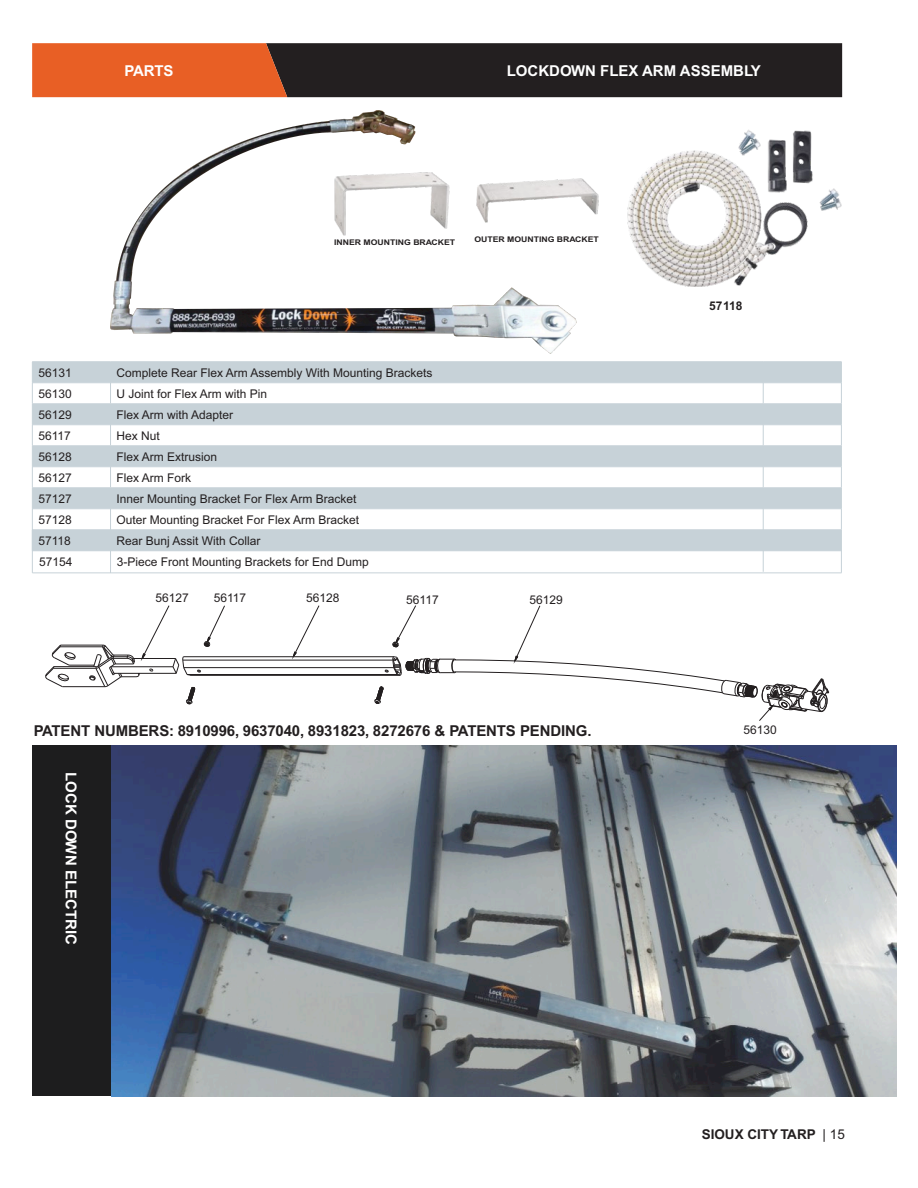
<style>
.page{position:relative;width:918px;height:1188px;background:#fff}
.page>*{position:absolute;margin:0;border:0;box-sizing:border-box;transform-origin:0 0}
.t1{font:700 15px "Arial";letter-spacing:-.01em;color:#231f20}
.t2{font:700 15px "Arial";color:#fff}
.t3{font:700 13.5px "Arial";color:#231f20}
.t4{font:12px "Arial";color:#231f20}
.t5{font:700 12px "Arial";color:#231f20}
.t6{font:700 7.8px "Arial";color:#231f20;scale:1.12 1}
.s1{font-weight:400}
</style>
<div class="page">
<svg style="left:292px;top:605px;width:28px;height:53px"></svg>
<hr style="left:190px;top:675px;width:210px;height:1px;background:#231f20">
<hr style="left:187px;top:674px;width:210px;height:1px;background:#231f20">
<hr style="left:184px;top:667px;width:210px;height:1px;background:#231f20">
<hr style="left:183px;top:660px;width:210px;height:1px;background:#231f20">
<hr style="left:184px;top:656px;width:210px;height:1px;background:#231f20">
<svg style="left:374px;top:605px;width:456px;height:116px"></svg>
<svg style="left:45px;top:605px;width:181px;height:100px"></svg>
<img style="left:576px;top:178px;width:23px;height:37px">
<img style="left:627px;top:130px;width:215px;height:157px">
<div style="left:33px;top:363px;width:808px;height:188px;background:#c7d2d8"></div>
<svg style="left:33px;top:384px;width:808px;height:146px"></svg>
<hr style="left:32px;top:362px;width:79px;height:1px;background:#c7d2d8">
<hr style="left:111px;top:362px;width:652px;height:1px;background:#c7d2d8">
<hr style="left:763px;top:362px;width:79px;height:1px;background:#c7d2d8">
<hr style="left:32px;top:383px;width:79px;height:1px;background:#c7d2d8">
<hr style="left:111px;top:383px;width:652px;height:1px;background:#c7d2d8">
<hr style="left:763px;top:383px;width:79px;height:1px;background:#c7d2d8">
<hr style="left:32px;top:404px;width:79px;height:1px;background:#c7d2d8">
<hr style="left:111px;top:404px;width:652px;height:1px;background:#c7d2d8">
<hr style="left:763px;top:404px;width:79px;height:1px;background:#c7d2d8">
<hr style="left:32px;top:425px;width:79px;height:1px;background:#c7d2d8">
<hr style="left:111px;top:425px;width:652px;height:1px;background:#c7d2d8">
<hr style="left:763px;top:425px;width:79px;height:1px;background:#c7d2d8">
<hr style="left:32px;top:446px;width:79px;height:1px;background:#c7d2d8">
<hr style="left:111px;top:446px;width:652px;height:1px;background:#c7d2d8">
<hr style="left:763px;top:446px;width:79px;height:1px;background:#c7d2d8">
<hr style="left:32px;top:467px;width:79px;height:1px;background:#c7d2d8">
<hr style="left:111px;top:467px;width:652px;height:1px;background:#c7d2d8">
<hr style="left:763px;top:467px;width:79px;height:1px;background:#c7d2d8">
<hr style="left:32px;top:488px;width:79px;height:1px;background:#c7d2d8">
<svg style="left:32px;top:363px;width:1px;height:146px"></svg>
<hr style="left:111px;top:488px;width:652px;height:1px;background:#c7d2d8">
<svg style="left:110px;top:363px;width:1px;height:146px"></svg>
<hr style="left:763px;top:488px;width:79px;height:1px;background:#c7d2d8">
<svg style="left:763px;top:363px;width:1px;height:146px"></svg>
<hr style="left:32px;top:509px;width:79px;height:1px;background:#c7d2d8">
<hr style="left:32px;top:509px;width:1px;height:64px;background:#c7d2d8">
<hr style="left:111px;top:509px;width:652px;height:1px;background:#c7d2d8">
<hr style="left:110px;top:509px;width:1px;height:64px;background:#c7d2d8">
<hr style="left:763px;top:509px;width:79px;height:1px;background:#c7d2d8">
<hr style="left:763px;top:509px;width:1px;height:63px;background:#c7d2d8">
<svg style="left:841px;top:363px;width:1px;height:167px"></svg>
<hr style="left:32px;top:530px;width:79px;height:1px;background:#c7d2d8">
<hr style="left:111px;top:530px;width:652px;height:1px;background:#c7d2d8">
<hr style="left:763px;top:530px;width:79px;height:1px;background:#c7d2d8">
<hr style="left:841px;top:530px;width:1px;height:43px;background:#c7d2d8">
<hr style="left:32px;top:551px;width:79px;height:1px;background:#c7d2d8">
<hr style="left:111px;top:551px;width:652px;height:1px;background:#c7d2d8">
<hr style="left:763px;top:551px;width:79px;height:1px;background:#c7d2d8">
<img style="left:111px;top:745px;width:785px;height:351px">
<div style="left:32px;top:745px;width:79px;height:351px;background:#1d1d1e"></div>
<svg style="left:32px;top:43px;width:810px;height:54px;background:#603322"></svg>
<hr style="left:32px;top:573px;width:810px;height:1px;background:#c7d2d8">
<img style="left:111px;top:111px;width:465px;height:243px">
<p class="t2" style="left:125px;top:65px;width:50px">PARTS</p>
<p class="t2" style="left:507px;top:65px;width:256px">LOCKDOWN FLEX ARM ASSEMBLY</p>
<p class="t6" style="left:334px;top:239px;width:110px">INNER MOUNTING BRACKET</p>
<p class="t6" style="left:474px;top:237px;width:113px">OUTER MOUNTING BRACKET</p>
<p class="t4" style="left:38px;top:368px;width:35px">56131</p>
<p class="t4" style="left:117px;top:368px;width:318px">Complete Rear Flex Arm Assembly With Mounting Brackets</p>
<p class="t4" style="left:38px;top:389px;width:35px">56130</p>
<p class="t4" style="left:117px;top:389px;width:152px">U Joint for Flex Arm with Pin</p>
<p class="t4" style="left:38px;top:410px;width:35px">56129</p>
<p class="t4" style="left:117px;top:410px;width:118px">Flex Arm with Adapter</p>
<p class="t4" style="left:38px;top:431px;width:34px">56117</p>
<p class="t4" style="left:117px;top:431px;width:45px">Hex Nut</p>
<p class="t4" style="left:38px;top:452px;width:35px">56128</p>
<p class="t4" style="left:117px;top:452px;width:102px">Flex Arm Extrusion</p>
<p class="t4" style="left:38px;top:473px;width:35px">56127</p>
<p class="t4" style="left:117px;top:473px;width:76px">Flex Arm Fork</p>
<p class="t4" style="left:38px;top:494px;width:35px">57127</p>
<p class="t4" style="left:117px;top:494px;width:242px">Inner Mounting Bracket For Flex Arm Bracket</p>
<p class="t4" style="left:38px;top:515px;width:35px">57128</p>
<p class="t4" style="left:117px;top:515px;width:244px">Outer Mounting Bracket For Flex Arm Bracket</p>
<p class="t4" style="left:38px;top:536px;width:34px">57118</p>
<p class="t4" style="left:117px;top:536px;width:146px">Rear Bunj Assit With Collar</p>
<p class="t4" style="left:39px;top:558px;width:35px">57154</p>
<p class="t4" style="left:117px;top:557px;width:254px">3-Piece Front Mounting Brackets for End Dump</p>
<p class="t4" style="left:156px;top:594px;width:35px">56127</p>
<p class="t4" style="left:214px;top:593px;width:34px">56117</p>
<p class="t4" style="left:306px;top:594px;width:35px">56128</p>
<p class="t4" style="left:406px;top:595px;width:34px">56117</p>
<p class="t4" style="left:529px;top:596px;width:35px">56129</p>
<p class="t1" style="left:34px;top:725px;width:559px">PATENT NUMBERS: 8910996, 9637040, 8931823, 8272676 &amp; PATENTS PENDING.</p>
<p class="t2" style="left:77px;top:772px;width:174px;rotate:90deg">LOCK DOWN ELECTRIC</p>
<p class="t5" style="left:709px;top:301px;width:35px">57118</p>
<p class="t4" style="left:743px;top:725px;width:35px">56130</p>
<p class="t3" style="left:702px;top:1129px;width:145px">SIOUX CITY TARP <span class="s1">| 15</span></p>
</div>
